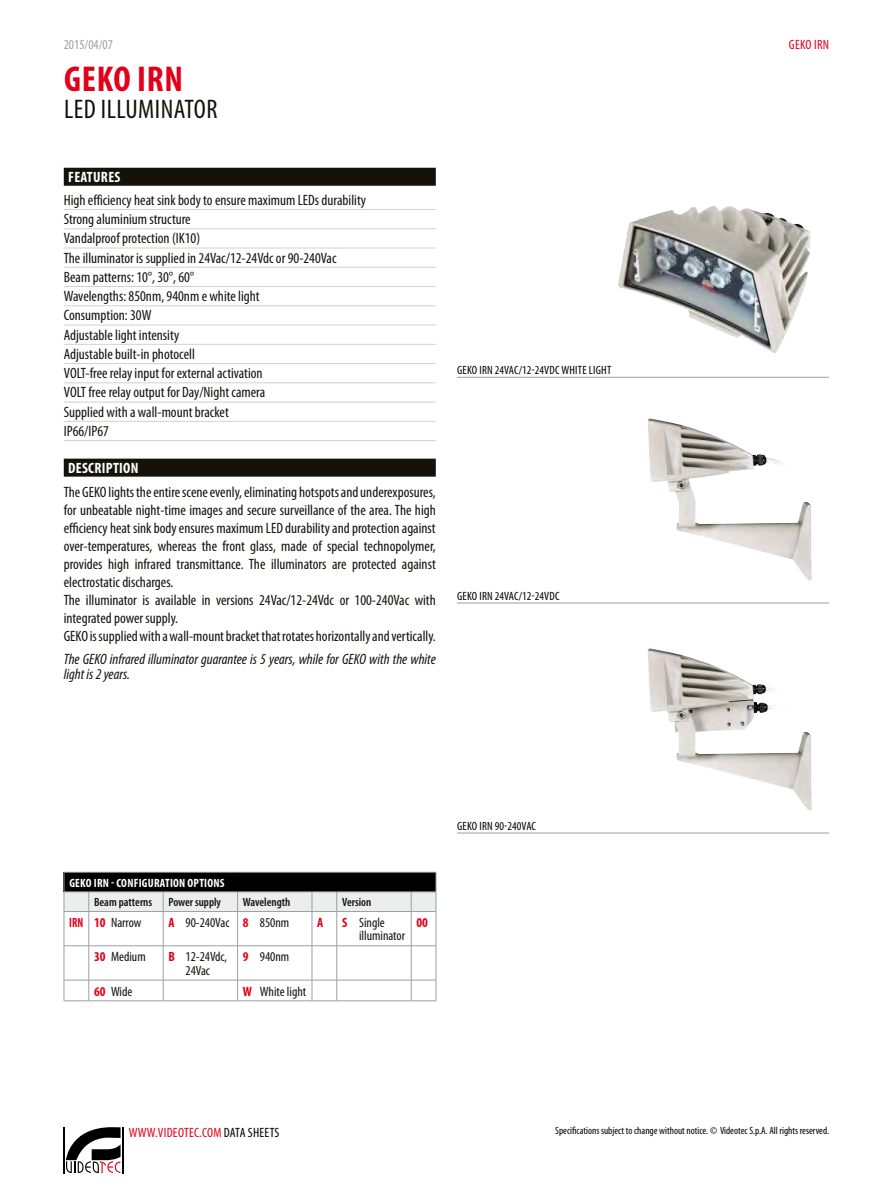
<style>
.page{position:relative;width:893px;height:1191px;background:#fff}
.page>*{position:absolute;margin:0;border:0;box-sizing:border-box;transform-origin:0 0}
.t1{font:700 condensed 36px "Myriad Pro";letter-spacing:.02em;color:#e2001a}
.t2{font:condensed 27px "Myriad Pro";letter-spacing:.02em;color:#15120a}
.t3{font:condensed 15px/19.2px "Myriad Pro";color:#15120a}
.t4{font:italic condensed 15px/15px "Myriad Pro";color:#15120a}
.t5{font:700 condensed 15px "Myriad Pro";letter-spacing:.02em;color:#fff}
.t6{font:condensed 13.5px/13.5px "Myriad Pro";color:#15120a}
.t7{font:condensed 13.5px "Myriad Pro";letter-spacing:.02em;color:#e2001a}
.t8{font:condensed 13.5px "Myriad Pro";color:#9c9e9f}
.t9{font:700 condensed 13.5px "Myriad Pro";color:#e2001a}
.t10{font:condensed 12px "Myriad Pro";letter-spacing:.02em;color:#000}
.t11{font:600 condensed 12px "Myriad Pro";color:#15120a}
.t12{font:700 condensed 12px "Myriad Pro";letter-spacing:.02em;color:#fff}
.t13{font:condensed 12px "Myriad Pro";color:#000}
.t14{font:condensed 10.5px "Myriad Pro";color:#000}
.s1{font-weight:700;color:#e2001a}
.s2{color:#000}
</style>
<div class="page">
<hr style="left:64px;top:1127px;width:1px;height:46px;background:#000">
<hr style="left:122px;top:1127px;width:1px;height:46px;background:#000">
<svg style="left:66px;top:1127px;width:55px;height:46px"></svg>
<div style="left:64px;top:168px;width:372px;height:18px;background:#15120a"></div>
<hr style="left:64px;top:209px;width:372px;height:1px;background:#d0d1d2">
<hr style="left:64px;top:228px;width:372px;height:1px;background:#d0d1d2">
<hr style="left:64px;top:248px;width:372px;height:1px;background:#d0d1d2">
<hr style="left:64px;top:267px;width:372px;height:1px;background:#d0d1d2">
<hr style="left:64px;top:286px;width:372px;height:1px;background:#d0d1d2">
<hr style="left:64px;top:305px;width:372px;height:1px;background:#d0d1d2">
<hr style="left:64px;top:325px;width:372px;height:1px;background:#d0d1d2">
<hr style="left:64px;top:344px;width:372px;height:1px;background:#d0d1d2">
<hr style="left:64px;top:363px;width:372px;height:1px;background:#d0d1d2">
<hr style="left:64px;top:382px;width:372px;height:1px;background:#d0d1d2">
<hr style="left:64px;top:402px;width:372px;height:1px;background:#d0d1d2">
<hr style="left:64px;top:421px;width:372px;height:1px;background:#d0d1d2">
<hr style="left:64px;top:440px;width:372px;height:1px;background:#d0d1d2">
<div style="left:64px;top:458px;width:372px;height:18px;background:#15120a"></div>
<hr style="left:64px;top:911px;width:1px;height:34px;background:#9c9e9f">
<hr style="left:89px;top:911px;width:1px;height:34px;background:#9c9e9f">
<hr style="left:163px;top:911px;width:1px;height:34px;background:#9c9e9f">
<hr style="left:237px;top:911px;width:1px;height:34px;background:#9c9e9f">
<hr style="left:312px;top:911px;width:1px;height:34px;background:#9c9e9f">
<hr style="left:337px;top:911px;width:1px;height:34px;background:#9c9e9f">
<svg style="left:64px;top:872px;width:373px;height:40px;background:#787979"></svg>
<hr style="left:411px;top:911px;width:1px;height:34px;background:#9c9e9f">
<hr style="left:436px;top:911px;width:1px;height:34px;background:#9c9e9f">
<svg style="left:64px;top:945px;width:25px;height:1px"></svg>
<hr style="left:64px;top:946px;width:1px;height:34px;background:#9c9e9f">
<hr style="left:89px;top:945px;width:74px;height:1px;background:#9c9e9f">
<hr style="left:89px;top:946px;width:1px;height:34px;background:#9c9e9f">
<hr style="left:163px;top:945px;width:75px;height:1px;background:#9c9e9f">
<hr style="left:163px;top:946px;width:1px;height:34px;background:#9c9e9f">
<hr style="left:238px;top:945px;width:74px;height:1px;background:#9c9e9f">
<hr style="left:237px;top:946px;width:1px;height:34px;background:#9c9e9f">
<svg style="left:312px;top:945px;width:25px;height:1px"></svg>
<hr style="left:312px;top:946px;width:1px;height:34px;background:#9c9e9f">
<hr style="left:337px;top:945px;width:74px;height:1px;background:#9c9e9f">
<hr style="left:337px;top:946px;width:1px;height:34px;background:#9c9e9f">
<svg style="left:411px;top:945px;width:25px;height:1px"></svg>
<hr style="left:411px;top:946px;width:1px;height:34px;background:#9c9e9f">
<hr style="left:436px;top:946px;width:1px;height:34px;background:#9c9e9f">
<hr style="left:89px;top:979px;width:74px;height:1px;background:#9c9e9f">
<svg style="left:64px;top:979px;width:26px;height:22px"></svg>
<hr style="left:89px;top:1000px;width:74px;height:1px;background:#9c9e9f">
<hr style="left:163px;top:979px;width:75px;height:1px;background:#9c9e9f">
<svg style="left:163px;top:980px;width:1px;height:20px"></svg>
<hr style="left:163px;top:1000px;width:75px;height:1px;background:#9c9e9f">
<hr style="left:238px;top:979px;width:74px;height:1px;background:#9c9e9f">
<svg style="left:237px;top:980px;width:1px;height:20px"></svg>
<hr style="left:238px;top:1000px;width:74px;height:1px;background:#9c9e9f">
<hr style="left:337px;top:979px;width:74px;height:1px;background:#9c9e9f">
<svg style="left:312px;top:979px;width:26px;height:22px"></svg>
<hr style="left:337px;top:1000px;width:74px;height:1px;background:#9c9e9f">
<svg style="left:411px;top:979px;width:26px;height:22px"></svg>
<img style="left:618px;top:206px;width:192px;height:147px">
<hr style="left:457px;top:377px;width:372px;height:1px;background:#9c9e9f">
<img style="left:648px;top:418px;width:163px;height:163px">
<hr style="left:457px;top:602px;width:372px;height:1px;background:#9c9e9f">
<img style="left:648px;top:648px;width:163px;height:163px">
<hr style="left:457px;top:832px;width:372px;height:1px;background:#9c9e9f">
<p class="t8" style="left:64px;top:37px;width:51px">2015/04/07</p>
<p class="t7" style="left:789px;top:37px;width:42px">GEKO IRN</p>
<h1 class="t1" style="left:64px;top:56px;width:121px">GEKO IRN</h1>
<h2 class="t2" style="left:64px;top:93px;width:155px">LED ILLUMINATOR</h2>
<p class="t5" style="left:68px;top:168px;width:54px">FEATURES</p>
<p class="t3" style="left:64px;top:190px;width:304px">High efficiency heat sink body to ensure maximum LEDs durability Strong aluminium structure<br>Vandalproof protection (IK10)<br>The illuminator is supplied in 24Vac/12-24Vdc or 90-240Vac Beam patterns: 10°, 30°, 60°<br>Wavelengths: 850nm, 940nm e white light<br>Consumption: 30W<br>Adjustable light intensity<br>Adjustable built-in photocell<br>VOLT-free relay input for external activation<br>VOLT free relay output for Day/Night camera<br>Supplied with a wall-mount bracket<br>IP66/IP67</p>
<p class="t5" style="left:68px;top:459px;width:72px">DESCRIPTION</p>
<p class="t3" style="left:64px;top:482px;width:374px;line-height:18px">The GEKO lights the entire scene evenly, eliminating hotspots and underexposures, for unbeatable night-time images and secure surveillance of the area. The high efficiency heat sink body ensures maximum LED durability and protection against over-temperatures, whereas the front glass, made of special technopolymer, provides high infrared transmittance. The illuminators are protected against electrostatic discharges.<br>The illuminator is available in versions 24Vac/12-24Vdc or 100-240Vac with integrated power supply.<br>GEKO is supplied with a wall-mount bracket that rotates horizontally and vertically.</p>
<p class="t4" style="left:64px;top:651px;width:373px">The GEKO infrared illuminator guarantee is 5 years, while for GEKO with the white light is 2 years.</p>
<p class="t10" style="left:457px;top:363px;width:156px">GEKO IRN 24VAC/12-24VDC WHITE LIGHT</p>
<p class="t10" style="left:457px;top:588px;width:104px">GEKO IRN 24VAC/12-24VDC</p>
<p class="t12" style="left:69px;top:875px;width:157px">GEKO IRN - CONFIGURATION OPTIONS</p>
<p class="t11" style="left:94px;top:895px;width:60px">Beam patterns</p>
<p class="t11" style="left:168px;top:895px;width:54px">Power supply</p>
<p class="t11" style="left:243px;top:895px;width:49px">Wavelength</p>
<p class="t11" style="left:342px;top:895px;width:31px">Version</p>
<p class="t6" style="left:69px;top:915px;width:74px"><span class="s1">IRN 10</span> Narrow</p>
<p class="t6" style="left:168px;top:915px;width:122px"><span class="s1">A</span> 90-240Vac <span class="s1">8</span> 850nm</p>
<p class="t9" style="left:317px;top:914px;width:8px">A</p>
<p class="t6" style="left:359px;top:915px;width:47px;text-indent:-17px"><span class="s1">S</span> Single illuminator</p>
<p class="t9" style="left:416px;top:914px;width:13px">00</p>
<p class="t6" style="left:94px;top:950px;width:53px"><span class="s1">30</span> Medium</p>
<p class="t6" style="left:168px;top:950px;width:60px;text-align:center"><span class="s1">B</span> 12-24Vdc,<br>24Vac</p>
<p class="t6" style="left:243px;top:950px;width:48px"><span class="s1">9</span> 940nm</p>
<p class="t6" style="left:94px;top:984px;width:40px"><span class="s1">60</span> Wide</p>
<p class="t6" style="left:243px;top:984px;width:65px"><span class="s1">W</span> White light</p>
<p class="t13" style="left:457px;top:818px;width:80px">GEKO IRN 90-240VAC</p>
<p class="t7" style="left:129px;top:1124px;width:152px">WWW.VIDEOTEC.COM <span class="s2">DATA SHEETS</span></p>
<p class="t14" style="left:555px;top:1124px;width:275px">Specifications subject to change without notice. © Videotec S.p.A. All rights reserved.</p>
</div>
